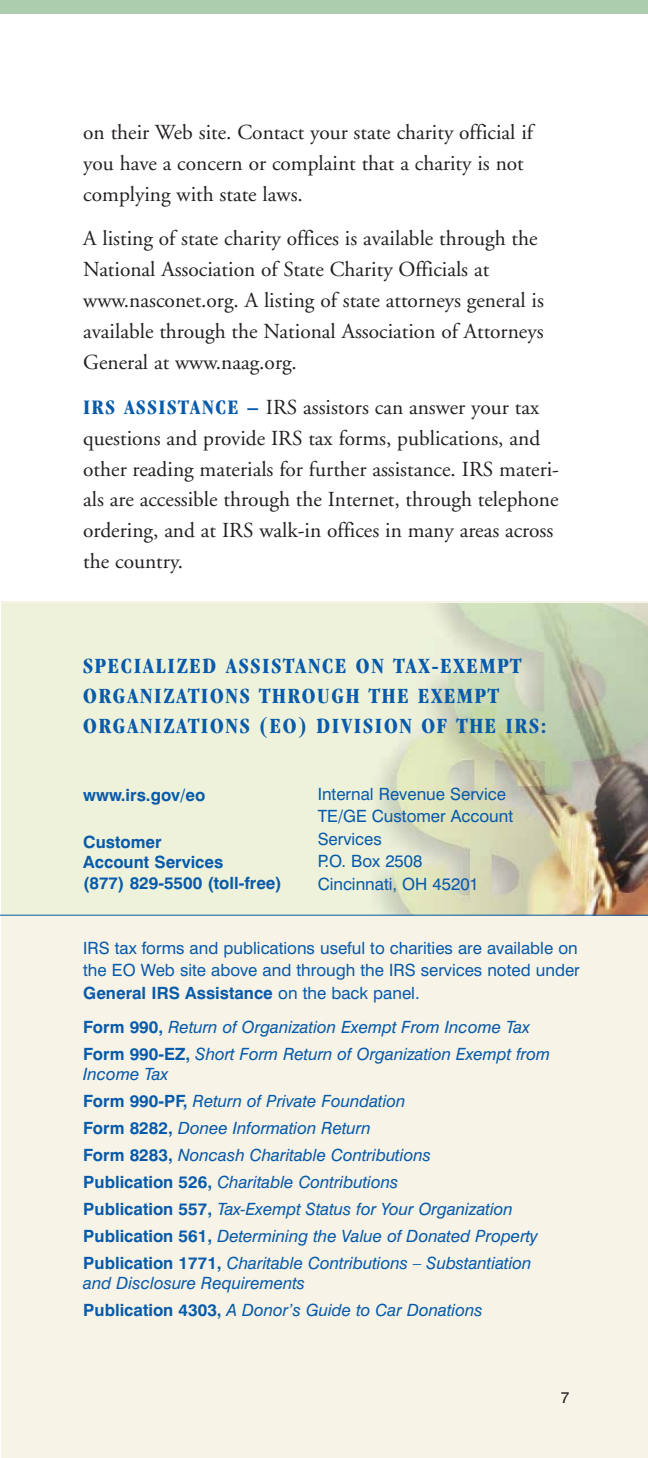
<style>
.page{position:relative;width:648px;height:1458px;background:#fff}
.page>*{position:absolute;margin:0;border:0;box-sizing:border-box;transform-origin:0 0}
.t1{font:700 condensed 22.5px/30.4px "Garamond";letter-spacing:.075em;color:#085baa}
.t2{font:21.38px/31.1px "Adobe Garamond";color:#231f20}
.t3{font:italic 16.88px/27px "Swiss 721 BT";color:#085baa}
.t4{font:16.88px/22.5px "Swiss 721 BT";color:#085baa}
.t5{font:700 16.88px/20.2px "Swiss 721 BT";color:#085baa}
.t6{font:15.75px "Swiss 721 BT";color:#231f20}
.s1{font-family:"Garamond";font-weight:700;font-stretch:condensed;color:#085baa}
.s2{font-weight:700}
.s3{font-weight:700;font-style:normal}
</style>
<div class="page">
<div style="left:0;top:0;width:648px;height:14px;background:#adceae"></div>
<div style="left:1px;top:601px;width:647px;height:857px;background:#f8f3e7"></div>
<img style="left:1px;top:603px;width:647px;height:312px">
<hr style="left:0;top:915px;width:648px;height:1px;background:#085baa">
<p class="t2" style="left:83px;top:119px;width:451px">on their Web site. Contact your state charity official if you have a concern or complaint that a charity is not complying with state laws.</p>
<p class="t2" style="left:83px;top:225px;width:462px">A listing of state charity offices is available through the National Association of State Charity Officials at www.nasconet.org. A listing of state attorneys general is available through the National Association of Attorneys General at www.naag.org.</p>
<p class="t2" style="left:83px;top:393px;width:477px"><span class="s1">IRS ASSISTANCE –</span> IRS assistors can answer your tax questions and provide IRS tax forms, publications, and other reading materials for further assistance. IRS materi&shy;als are accessible through the Internet, through telephone ordering, and at IRS walk-in offices in many areas across the country.</p>
<p class="t1" style="left:83px;top:652px;width:465px">SPECIALIZED ASSISTANCE ON TAX-EXEMPT<br>ORGANIZATIONS THROUGH THE EXEMPT<br>ORGANIZATIONS (EO) DIVISION OF THE IRS:</p>
<p class="t5" style="left:83px;top:787px;width:124px">www.irs.gov/eo</p>
<p class="t5" style="left:83px;top:834px;width:200px">Customer<br>Account Services<br>(877) 829-5500 (toll-free)</p>
<p class="t4" style="left:318px;top:785px;width:197px">Internal Revenue Service<br>TE/GE Customer Account<br>Services<br>P.O. Box 2508<br>Cincinnati, OH 45201</p>
<p class="t4" style="left:83px;top:939px;width:498px">IRS tax forms and publications useful to charities are available on the EO Web site above and through the IRS services noted under<br><span class="s2">General IRS Assistance</span> on the back panel.</p>
<p class="t3" style="left:83px;top:1015px;width:468px"><span class="s3">Form 990,</span> Return of Organization Exempt From Income Tax<br><span class="s3">Form 990-EZ,</span> Short Form Return of Organization Exempt from</p>
<p class="t3" style="left:83px;top:1062px;width:456px">Income Tax<br><span class="s3">Form 990-PF,</span> Return of Private Foundation<br><span class="s3">Form 8282,</span> Donee Information Return<br><span class="s3">Form 8283,</span> Noncash Charitable Contributions<br><span class="s3">Publication 526,</span> Charitable Contributions<br><span class="s3">Publication 557,</span> Tax-Exempt Status for Your Organization <span class="s3">Publication 561,</span> Determining the Value of Donated Property <span class="s3">Publication 1771,</span> Charitable Contributions – Substantiation</p>
<p class="t3" style="left:83px;top:1272px;width:401px">and Disclosure Requirements<br><span class="s3">Publication 4303,</span> A Donor’s Guide to Car Donations</p>
<p class="t6" style="left:561px;top:1391px;width:10px">7</p>
</div>
